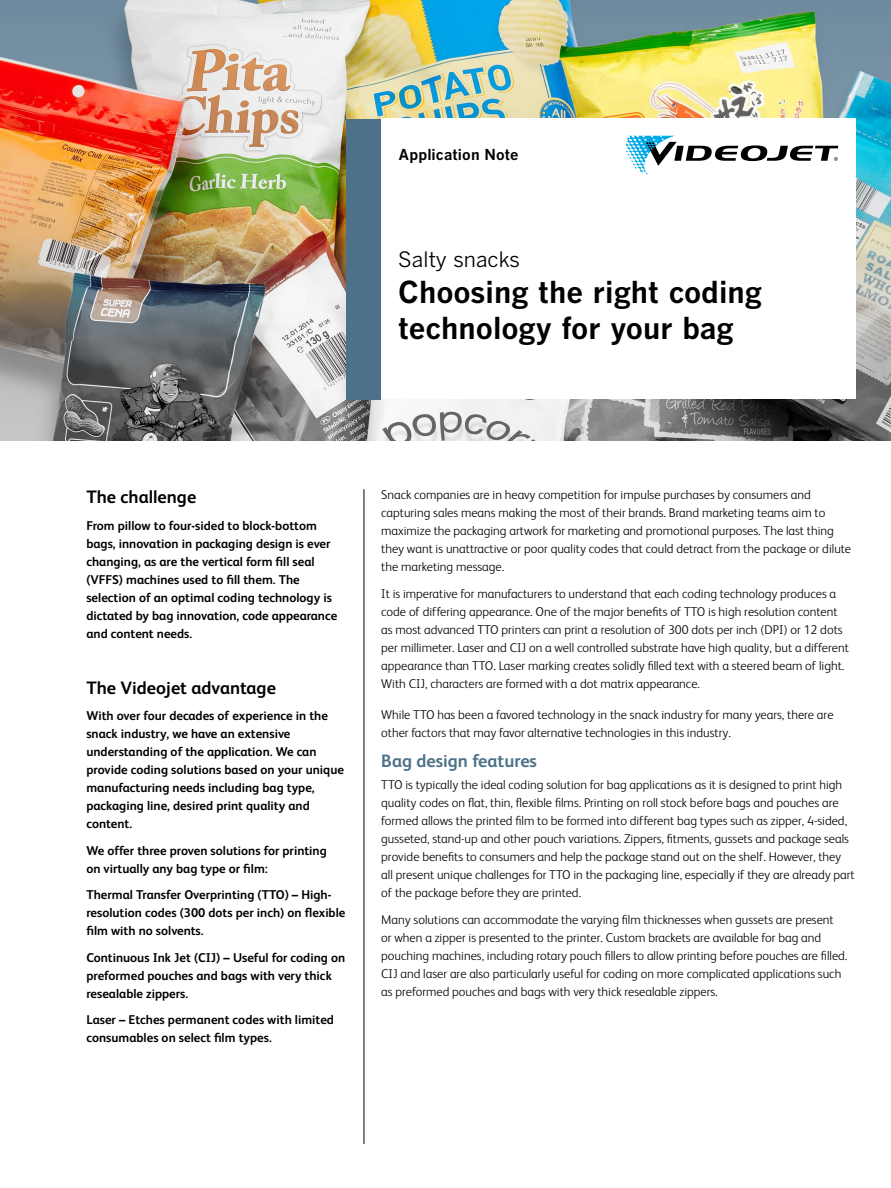
<style>
.page{position:relative;width:891px;height:1188px;background:#fff}
.page>*{position:absolute;margin:0;border:0;box-sizing:border-box;transform-origin:0 0}
.t1{font:30px/36px "Benton Got Bol";color:#000}
.t2{font:21px "Benton Got Reg";color:#000}
.t3{font:700 18px "FS Albert";color:#000}
.t4{font:700 18px "FS Albert";color:#4c7189}
.t5{font:15px "Benton Got Bol";letter-spacing:.005em;color:#000}
.t6{font:300 12.75px/18px "FS Albert";color:#000}
.t7{font:700 12.75px/18px "FS Albert";color:#000}
</style>
<div class="page">
<img style="left:0;top:0;width:891px;height:441px">
<hr style="left:364px;top:489px;width:1px;height:655px;background:#000">
<div style="left:381px;top:118px;width:474px;height:281px;background:#fff"></div>
<div style="left:347px;top:119px;width:34px;height:281px;background:#4c7189"></div>
<svg style="left:626px;top:136px;width:212px;height:39px"></svg>
<p class="t5" style="left:399px;top:145px;width:122px">Application Note</p>
<h2 class="t2" style="left:398px;top:246px;width:123px">Salty snacks</h2>
<h1 class="t1" style="left:398px;top:273px;width:365px">Choosing the right coding technology for your bag</h1>
<h3 class="t3" style="left:86px;top:487px;width:111px">The challenge</h3>
<p class="t7" style="left:86px;top:516px;width:253px">From pillow to four-sided to block-bottom bags, innovation in packaging design is ever changing, as are the vertical form fill seal (VFFS) machines used to fill them. The selection of an optimal coding technology is dictated by bag innovation, code appearance and content needs.</p>
<h3 class="t3" style="left:86px;top:677px;width:191px">The Videojet advantage</h3>
<p class="t7" style="left:86px;top:707px;width:259px">With over four decades of experience in the snack industry, we have an extensive understanding of the application. We can provide coding solutions based on your unique manufacturing needs including bag type, packaging line, desired print quality and content.</p>
<p class="t7" style="left:86px;top:841px;width:242px">We offer three proven solutions for printing on virtually any bag type or film:</p>
<p class="t7" style="left:86px;top:886px;width:261px">Thermal Transfer Overprinting (TTO) – High&shy;resolution codes (300 dots per inch) on flexible film with no solvents.</p>
<p class="t7" style="left:86px;top:948px;width:260px">Continuous Ink Jet (CIJ) – Useful for coding on preformed pouches and bags with very thick resealable zippers.</p>
<p class="t7" style="left:86px;top:1011px;width:249px">Laser – Etches permanent codes with limited consumables on select film types.</p>
<p class="t6" style="left:381px;top:486px;width:471px">Snack companies are in heavy competition for impulse purchases by consumers and capturing sales means making the most of their brands. Brand marketing teams aim to maximize the packaging artwork for marketing and promotional purposes. The last thing they want is unattractive or poor quality codes that could detract from the package or dilute the marketing message.</p>
<p class="t6" style="left:381px;top:584px;width:469px">It is imperative for manufacturers to understand that each coding technology produces a code of differing appearance. One of the major benefits of TTO is high resolution content as most advanced TTO printers can print a resolution of 300 dots per inch (DPI) or 12 dots per millimeter. Laser and CIJ on a well controlled substrate have high quality, but a different appearance than TTO. Laser marking creates solidly filled text with a steered beam of light.<br>With CIJ, characters are formed with a dot matrix appearance.</p>
<p class="t6" style="left:381px;top:705px;width:454px">While TTO has been a favored technology in the snack industry for many years, there are other factors that may favor alternative technologies in this industry.</p>
<h3 class="t4" style="left:381px;top:751px;width:157px">Bag design features</h3>
<p class="t6" style="left:381px;top:776px;width:475px">TTO is typically the ideal coding solution for bag applications as it is designed to print high quality codes on flat, thin, flexible films. Printing on roll stock before bags and pouches are formed allows the printed film to be formed into different bag types such as zipper, 4-sided, gusseted, stand-up and other pouch variations. Zippers, fitments, gussets and package seals provide benefits to consumers and help the package stand out on the shelf. However, they all present unique challenges for TTO in the packaging line, especially if they are already part of the package before they are printed.</p>
<p class="t6" style="left:381px;top:911px;width:468px">Many solutions can accommodate the varying film thicknesses when gussets are present<br>or when a zipper is presented to the printer. Custom brackets are available for bag and pouching machines, including rotary pouch fillers to allow printing before pouches are filled.<br>CIJ and laser are also particularly useful for coding on more complicated applications such as preformed pouches and bags with very thick resealable zippers.</p>
</div>
